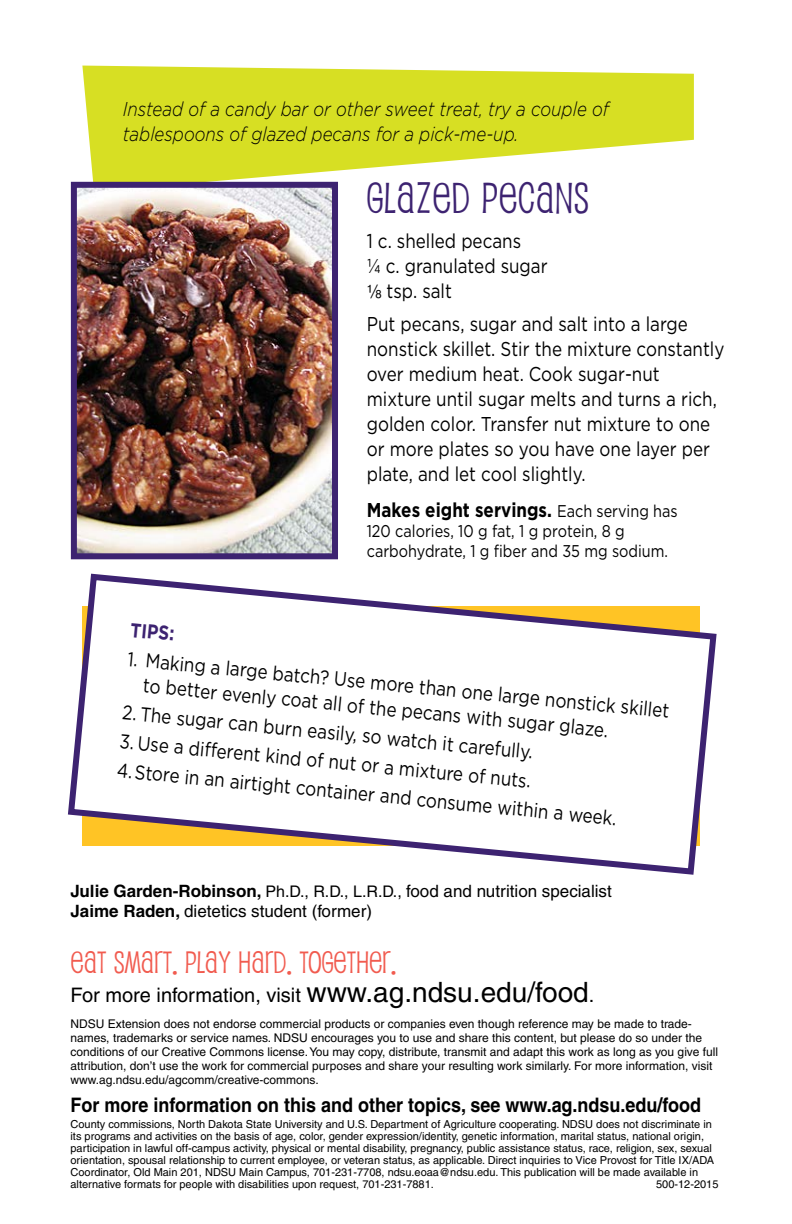
<style>
.page{position:relative;width:792px;height:1224px;background:#fff}
.page>*{position:absolute;margin:0;border:0;box-sizing:border-box;transform-origin:0 0}
.Recipe_name{font:42px "Pupcat";letter-spacing:.02em;color:#3d2371}
.Grocery_list_-_secti{font:30px "Pupcat";color:#f15b4f}
.Recipe_ingredients{font:20px/25px "Gotham";color:#000;scale:.85 1}
.Recipe_ingredients-2{font:italic 300 20px/25px "Gotham";color:#000;scale:.85 1}
.t1{font:700 20px "Helvetica";color:#000;scale:.9 1}
.Body_text{font:20px "Helvetica";color:#000}
.Recipe_ingredients-3{font:700 20px "Gotham";color:#000;scale:.85 1}
.Recipe_ingredients-4{font:700 20px "Gotham";color:#3d2371;scale:.85 1}
.Body_text-2{font:17px "Helvetica";color:#000}
.Recipe_ingredients-5{font:17px/20px "Gotham";color:#000;scale:.85 1}
.t2{font:12px/14px "Helvetica";color:#000}
.t3{font:11px/12px "Helvetica";color:#000}
.s1{font-weight:400;font-size:17px}
.s2{font-weight:700}
.s3{font-size:16px}
.s4{font-size:28px}
</style>
<div class="page">
<svg style="left:68px;top:573px;width:649px;height:302px"></svg>
<svg style="left:82px;top:66px;width:612px;height:116px;fill:#d7df23"></svg>
<img style="left:78px;top:189px;width:253px;height:363px">
<div style="left:71px;top:182px;width:267px;height:377px;border:6px solid #3d2371"></div>
<p class="Recipe_ingredients-2" style="left:123px;top:95px;width:573px">Instead of a candy bar or other sweet treat, try a couple of tablespoons of glazed pecans for a pick-me-up.</p>
<p class="Recipe_name" style="left:367px;top:173px;width:224px">GLAZED PECANS</p>
<p class="Recipe_ingredients" style="left:367px;top:228px;width:183px">1 c. shelled pecans</p>
<p class="Recipe_ingredients" style="left:367px;top:253px;width:214px">¼ c. granulated sugar</p>
<p class="Recipe_ingredients" style="left:387px;top:278px;width:78px">tsp. salt</p>
<p class="Recipe_ingredients" style="left:367px;top:311px;width:422px">Put pecans, sugar and salt into a large nonstick skillet. Stir the mixture constantly over medium heat. Cook sugar-nut mixture until sugar melts and turns a rich, golden color. Transfer nut mixture to one or more plates so you have one layer per plate, and let cool slightly.</p>
<p class="Recipe_ingredients-3" style="left:367px;top:497px;width:367px">Makes eight servings. <span class="s1">Each serving has</span></p>
<p class="Recipe_ingredients-5" style="left:367px;top:521px;width:356px">120 calories, 10 g fat, 1 g protein, 8 g carbohydrate, 1 g fiber and 35 mg sodium.</p>
<p class="Recipe_ingredients-4" style="left:132px;top:616px;width:53px;rotate:6deg">TIPS:</p>
<p class="Recipe_ingredients" style="left:148px;top:645px;width:620px;text-indent:-18px;rotate:6deg">1. Making a large batch? Use more than one large nonstick skillet to better evenly coat all of the pecans with sugar glaze.</p>
<p class="Recipe_ingredients" style="left:124px;top:698px;width:487px;rotate:6deg">2. The sugar can burn easily, so watch it carefully.</p>
<p class="Recipe_ingredients" style="left:121px;top:727px;width:487px;rotate:6deg">3. Use a diff erent kind of nut or a mixture of nuts.</p>
<p class="Recipe_ingredients" style="left:119px;top:755px;width:592px;rotate:6deg">4.Store in an airtight container and consume within a week.</p>
<p class="Body_text-2" style="left:70px;top:881px;width:543px"><span class="s2">Julie Garden-Robinson,</span> <span class="s3">Ph.D., R.D., L.R.D.,</span> food and nutrition specialist</p>
<p class="Body_text-2" style="left:70px;top:901px;width:303px"><span class="s2">Jaime Raden,</span> dietetics student (former)</p>
<p class="Grocery_list_-_secti" style="left:70px;top:944px;width:328px">EAT SMART. PLAY HARD. TOGETHER.</p>
<p class="Body_text" style="left:70px;top:983px;width:525px">For more information, visit <span class="s4">www.ag.ndsu.edu/food</span>.</p>
<p class="t2" style="left:70px;top:1017px;width:649px">NDSU Extension does not endorse commercial products or companies even though reference may be made to trade&shy;names, trademarks or service names. NDSU encourages you to use and share this content, but please do so under the conditions of our Creative Commons license. You may copy, distribute, transmit and adapt this work as long as you give full attribution, don’t use the work for commercial purposes and share your resulting work similarly. For more information, visit www.ag.ndsu.edu/agcomm/creative-commons.</p>
<h3 class="t1" style="left:70px;top:1093px;width:702px">For more information on this and other topics, see www.ag.ndsu.edu/food</h3>
<p class="t3" style="left:70px;top:1119px;width:645px">County commissions, North Dakota State University and U.S. Department of Agriculture cooperating. NDSU does not discriminate in its programs and activities on the basis of age, color, gender expression/identity, genetic information, marital status, national origin, participation in lawful off-campus activity, physical or mental disability, pregnancy, public assistance status, race, religion, sex, sexual orientation, spousal relationship to current employee, or veteran status, as applicable. Direct inquiries to Vice Provost for Title IX/ADA Coordinator, Old Main 201, NDSU Main Campus, 701-231-7708, ndsu.eoaa@ndsu.edu. This publication will be made available in alternative formats for people with disabilities upon request, 701-231-7881.</p>
<p class="t3" style="left:656px;top:1179px;width:64px">500-12-2015</p>
</div>
